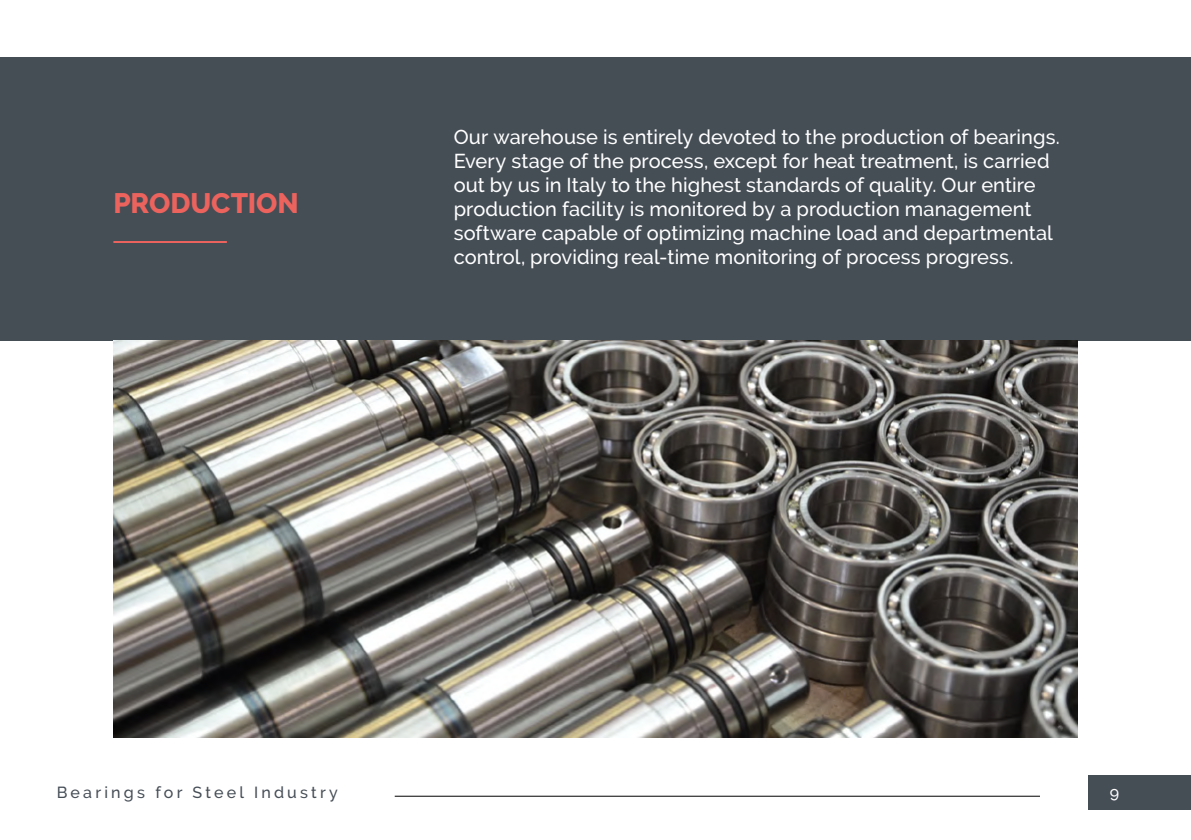
<style>
.page{position:relative;width:1191px;height:840px;background:#fff}
.page>*{position:absolute;margin:0;border:0;box-sizing:border-box;transform-origin:0 0}
.t1{font:800 28px "Raleway";color:#ec635e}
.t2{font:500 20px/24px "Raleway";letter-spacing:.005em;color:#fff}
.t3{font:500 16px "Raleway";letter-spacing:.2em;color:#454d55}
.t4{font:500 16px "Raleway";color:#fff}
</style>
<div class="page">
<div style="left:0;top:57px;width:1191px;height:283px;background:#454d55"></div>
<img style="left:113px;top:340px;width:964px;height:397px">
<hr style="left:113px;top:241px;width:114px;height:2px;background:#ec635e">
<div style="left:1089px;top:774px;width:102px;height:34px;background:#454d55"></div>
<hr style="left:395px;top:795px;width:645px;height:1px;background:#000">
<h1 class="t1" style="left:113px;top:187px;width:187px">PRODUCTION</h1>
<p class="t2" style="left:454px;top:125px;width:607px">Our warehouse is entirely devoted to the production of bearings.<br>Every stage of the process, except for heat treatment, is carried out by us in Italy to the highest standards of quality. Our entire production facility is monitored by a production management software capable of optimizing machine load and departmental control, providing real-time monitoring of process progress.</p>
<p class="t3" style="left:57px;top:782px;width:282px">Bearings for Steel Industry</p>
<p class="t4" style="left:1109px;top:782px;width:11px">9</p>
</div>
